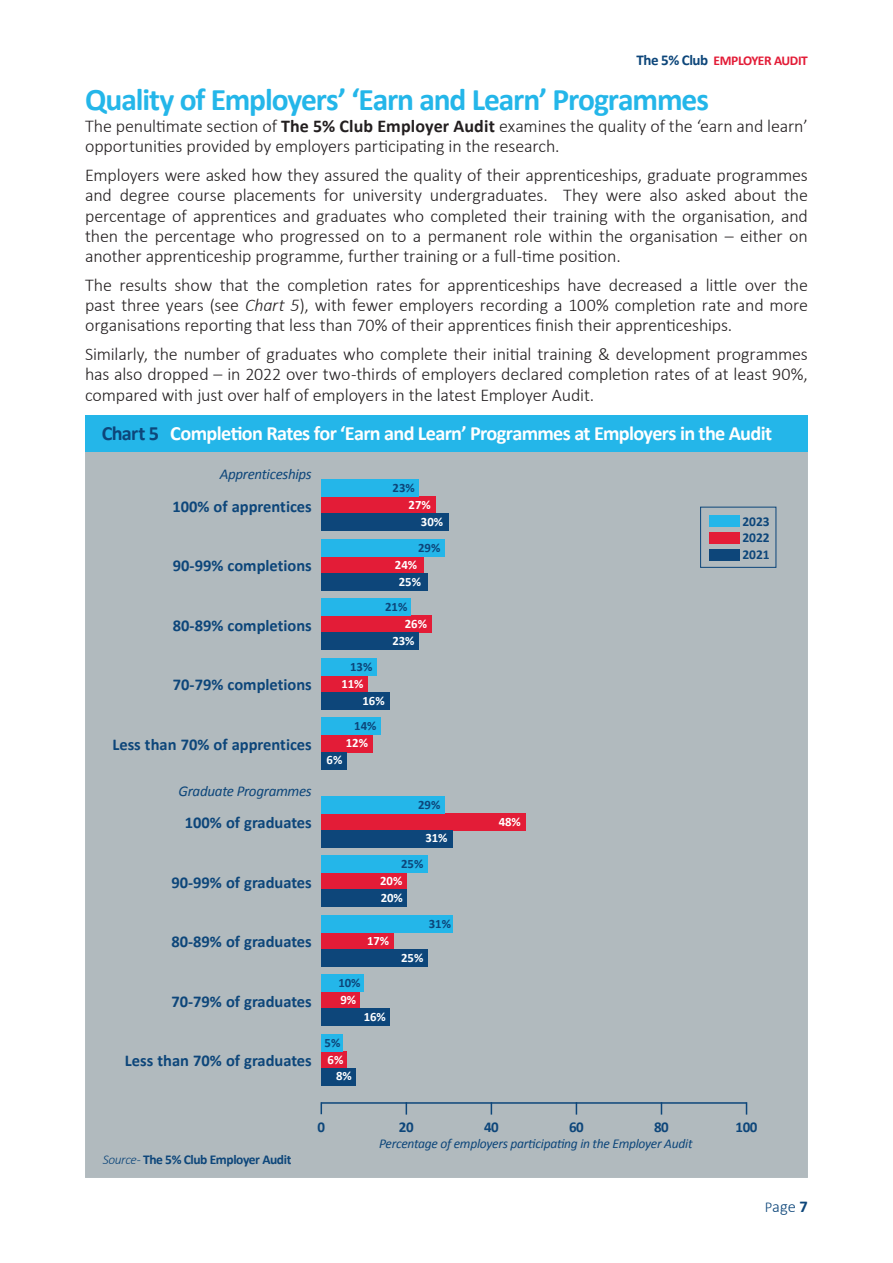
<style>
.page{position:relative;width:893px;height:1263px;background:#fff}
.page>*{position:absolute;margin:0;border:0;box-sizing:border-box;transform-origin:0 0}
.Body_text{font:700 31.5px "Calibri";letter-spacing:-.035em;color:#24b6e9}
.Chart_title{font:700 20.25px "Calibri";letter-spacing:-.035em;color:#fff}
.Body_text-2{font:300 18px/20.2px "Calibri";letter-spacing:-.01em;color:#231f20;text-align:justify}
.Table_-_label_right{font:700 16.5px "Calibri";color:#0d467a}
.t1{font:300 16.5px "Calibri";color:#0d467a}
.Spread_title{font:italic 15px "Calibri";letter-spacing:-.02em;color:#0d467a}
.t2{font:700 15px "Calibri";letter-spacing:-.03em;color:#0d467a}
.t3{font:italic 13.5px "Calibri";letter-spacing:-.02em;color:#0d467a}
.Table_-_label_right-2{font:700 13.5px "Calibri";letter-spacing:-.03em;color:#0d467a}
.t4{font:700 13.5px "Calibri";letter-spacing:-.03em;color:#e31c37}
.Table_-_label_right-3{font:700 12.75px "Calibri";color:#fff}
.Table_-_label_right-4{font:700 12.75px "Calibri";color:#0d467a}
.s1{font-size:15px;color:#0d467a}
.s2{font-weight:700}
.s3{font-style:italic}
.s4{color:#0d467a}
.s5{font-weight:300;font-style:italic}
.s6{font-weight:300}
.s7{font-size:15px}
</style>
<div class="page">
<div style="left:85px;top:434px;width:723px;height:744px;background:#b1babe"></div>
<div style="left:85px;top:415px;width:723px;height:37px;background:#24b6e9"></div>
<hr style="left:321px;top:1102px;width:425px;height:2px;background:#0d467a">
<svg style="left:746px;top:1102px;width:1px;height:12px"></svg>
<div style="left:321px;top:497px;width:115px;height:17px;background:#e31c37"></div>
<div style="left:321px;top:514px;width:128px;height:17px;background:#0d467a"></div>
<div style="left:321px;top:480px;width:98px;height:17px;background:#24b6e9"></div>
<div style="left:321px;top:556px;width:102px;height:17px;background:#e31c37"></div>
<div style="left:321px;top:573px;width:107px;height:17px;background:#0d467a"></div>
<div style="left:321px;top:539px;width:124px;height:17px;background:#24b6e9"></div>
<div style="left:321px;top:616px;width:111px;height:17px;background:#e31c37"></div>
<div style="left:321px;top:633px;width:98px;height:17px;background:#0d467a"></div>
<div style="left:321px;top:599px;width:90px;height:17px;background:#24b6e9"></div>
<div style="left:321px;top:675px;width:47px;height:17px;background:#e31c37"></div>
<div style="left:321px;top:692px;width:68px;height:17px;background:#0d467a"></div>
<div style="left:321px;top:658px;width:56px;height:17px;background:#24b6e9"></div>
<div style="left:321px;top:735px;width:51px;height:17px;background:#e31c37"></div>
<div style="left:321px;top:752px;width:26px;height:17px;background:#0d467a"></div>
<div style="left:321px;top:718px;width:60px;height:17px;background:#24b6e9"></div>
<div style="left:321px;top:813px;width:204px;height:17px;background:#e31c37"></div>
<div style="left:321px;top:830px;width:132px;height:17px;background:#0d467a"></div>
<div style="left:321px;top:796px;width:124px;height:17px;background:#24b6e9"></div>
<div style="left:321px;top:873px;width:85px;height:17px;background:#e31c37"></div>
<div style="left:321px;top:890px;width:85px;height:17px;background:#0d467a"></div>
<div style="left:321px;top:856px;width:107px;height:17px;background:#24b6e9"></div>
<div style="left:321px;top:932px;width:73px;height:17px;background:#e31c37"></div>
<div style="left:321px;top:949px;width:107px;height:17px;background:#0d467a"></div>
<div style="left:321px;top:915px;width:132px;height:17px;background:#24b6e9"></div>
<div style="left:321px;top:992px;width:39px;height:17px;background:#e31c37"></div>
<div style="left:321px;top:1009px;width:68px;height:17px;background:#0d467a"></div>
<div style="left:321px;top:975px;width:43px;height:17px;background:#24b6e9"></div>
<div style="left:321px;top:1051px;width:26px;height:17px;background:#e31c37"></div>
<div style="left:321px;top:1068px;width:34px;height:17px;background:#0d467a"></div>
<div style="left:321px;top:1034px;width:22px;height:17px;background:#24b6e9"></div>
<div style="left:700px;top:507px;width:76px;height:61px;border:1px solid #0d467a"></div>
<div style="left:709px;top:549px;width:30px;height:11px;background:#0d467a"></div>
<div style="left:709px;top:532px;width:30px;height:12px;background:#e31c37"></div>
<div style="left:709px;top:516px;width:30px;height:11px;background:#24b6e9"></div>
<p class="t4" style="left:637px;top:52px;width:173px"><span class="s1">The 5% Club</span> EMPLOYER AUDIT</p>
<p class="Body_text" style="left:85px;top:79px;width:625px">Quality of Employers’ ‘Earn and Learn’ Programmes</p>
<p class="Body_text-2" style="left:85px;top:116px;width:724px">The penultimate section of <span class="s2">The 5% Club Employer Audit</span> examines the quality of the ‘earn and learn’ opportunities provided by employers participating in the research.</p>
<p class="Body_text-2" style="left:85px;top:165px;width:724px">Employers were asked how they assured the quality of their apprenticeships, graduate programmes and degree course placements for university undergraduates. They were also asked about the percentage of apprentices and graduates who completed their training with the organisation, and then the percentage who progressed on to a permanent role within the organisation – either on another apprenticeship programme, further training or a full-time position.</p>
<p class="Body_text-2" style="left:85px;top:275px;width:724px">The results show that the completion rates for apprenticeships have decreased a little over the past three years (see <span class="s3">Chart 5</span>), with fewer employers recording a 100% completion rate and more organisations reporting that less than 70% of their apprentices finish their apprenticeships.</p>
<p class="Body_text-2" style="left:85px;top:344px;width:724px">Similarly, the number of graduates who complete their initial training &amp; development programmes has also dropped – in 2022 over two-thirds of employers declared completion rates of at least 90%, compared with just over half of employers in the latest Employer Audit.</p>
<p class="Chart_title" style="left:102px;top:420px;width:672px"><span class="s4">Chart 5</span> Completion Rates for ‘Earn and Learn’ Programmes at Employers in the Audit</p>
<p class="Spread_title" style="left:220px;top:464px;width:94px">Apprenticeships</p>
<p class="Table_-_label_right" style="left:172px;top:495px;width:141px">100% of apprentices</p>
<p class="Table_-_label_right-3" style="left:409px;top:497px;width:24px">27%</p>
<p class="Table_-_label_right-3" style="left:421px;top:514px;width:24px">30%</p>
<p class="Table_-_label_right-4" style="left:393px;top:480px;width:24px">23%</p>
<p class="Table_-_label_right-4" style="left:418px;top:539px;width:24px">29%</p>
<p class="Table_-_label_right" style="left:173px;top:555px;width:140px">90-99% completions</p>
<p class="Table_-_label_right-3" style="left:395px;top:556px;width:24px">24%</p>
<p class="Table_-_label_right-3" style="left:399px;top:573px;width:24px">25%</p>
<p class="Table_-_label_right-4" style="left:385px;top:599px;width:24px">21%</p>
<p class="Table_-_label_right" style="left:173px;top:615px;width:140px">80-89% completions</p>
<p class="Table_-_label_right-3" style="left:405px;top:616px;width:24px">26%</p>
<p class="Table_-_label_right-3" style="left:392px;top:633px;width:24px">23%</p>
<p class="Table_-_label_right-4" style="left:350px;top:658px;width:24px">13%</p>
<p class="Table_-_label_right" style="left:173px;top:674px;width:140px">70-79% completions</p>
<p class="Table_-_label_right-3" style="left:341px;top:676px;width:24px">11%</p>
<p class="Table_-_label_right-3" style="left:362px;top:693px;width:24px">16%</p>
<p class="Table_-_label_right-4" style="left:354px;top:718px;width:24px">14%</p>
<p class="Table_-_label_right" style="left:112px;top:734px;width:201px">Less than 70% of apprentices</p>
<p class="Table_-_label_right-3" style="left:346px;top:735px;width:24px">12%</p>
<p class="Table_-_label_right-3" style="left:327px;top:751px;width:17px">6%</p>
<p class="Spread_title" style="left:179px;top:781px;width:135px">Graduate Programmes</p>
<p class="Table_-_label_right" style="left:185px;top:812px;width:128px">100% of graduates</p>
<p class="Table_-_label_right-3" style="left:499px;top:813px;width:24px">48%</p>
<p class="Table_-_label_right-3" style="left:425px;top:830px;width:24px">31%</p>
<p class="Table_-_label_right-4" style="left:418px;top:796px;width:24px">29%</p>
<p class="Table_-_label_right-4" style="left:401px;top:856px;width:24px">25%</p>
<p class="Table_-_label_right" style="left:171px;top:871px;width:142px">90-99% of graduates</p>
<p class="Table_-_label_right-3" style="left:380px;top:873px;width:24px">20%</p>
<p class="Table_-_label_right-3" style="left:381px;top:890px;width:24px">20%</p>
<p class="Table_-_label_right" style="left:171px;top:931px;width:142px">80-89% of graduates</p>
<p class="Table_-_label_right-3" style="left:367px;top:932px;width:24px">17%</p>
<p class="Table_-_label_right-4" style="left:429px;top:915px;width:24px">31%</p>
<p class="Table_-_label_right-4" style="left:338px;top:975px;width:24px">10%</p>
<p class="Table_-_label_right" style="left:171px;top:990px;width:142px">70-79% of graduates</p>
<p class="Table_-_label_right-3" style="left:340px;top:992px;width:17px">9%</p>
<p class="Table_-_label_right-4" style="left:325px;top:1034px;width:17px">5%</p>
<p class="Table_-_label_right" style="left:125px;top:1050px;width:188px">Less than 70% of graduates</p>
<p class="Table_-_label_right-3" style="left:328px;top:1051px;width:17px">6%</p>
<p class="Table_-_label_right-3" style="left:336px;top:1068px;width:17px">8%</p>
<p class="Table_-_label_right-3" style="left:364px;top:1009px;width:24px">16%</p>
<p class="Table_-_label_right-3" style="left:401px;top:949px;width:24px">25%</p>
<p class="Table_-_label_right-2" style="left:742px;top:512px;width:29px">2023</p>
<p class="Table_-_label_right-2" style="left:742px;top:529px;width:29px">2022</p>
<p class="Table_-_label_right-2" style="left:742px;top:546px;width:29px">2021</p>
<p class="t2" style="left:317px;top:1118px;width:9px">0</p>
<p class="t2" style="left:399px;top:1118px;width:16px">20</p>
<p class="t2" style="left:484px;top:1118px;width:16px">40</p>
<p class="t2" style="left:569px;top:1118px;width:16px">60</p>
<p class="t2" style="left:654px;top:1118px;width:16px">80</p>
<p class="t2" style="left:736px;top:1118px;width:23px">100</p>
<p class="Table_-_label_right-2" style="left:103px;top:1150px;width:190px"><span class="s5">Source</span> <span class="s6">-</span> The 5% Club Employer Audit</p>
<p class="t3" style="left:379px;top:1134px;width:315px">Percentage of employers participating in the Employer Audit</p>
<p class="t1" style="left:765px;top:1196px;width:45px"><span class="s7">P</span>age <span class="s2">7</span></p>
</div>
